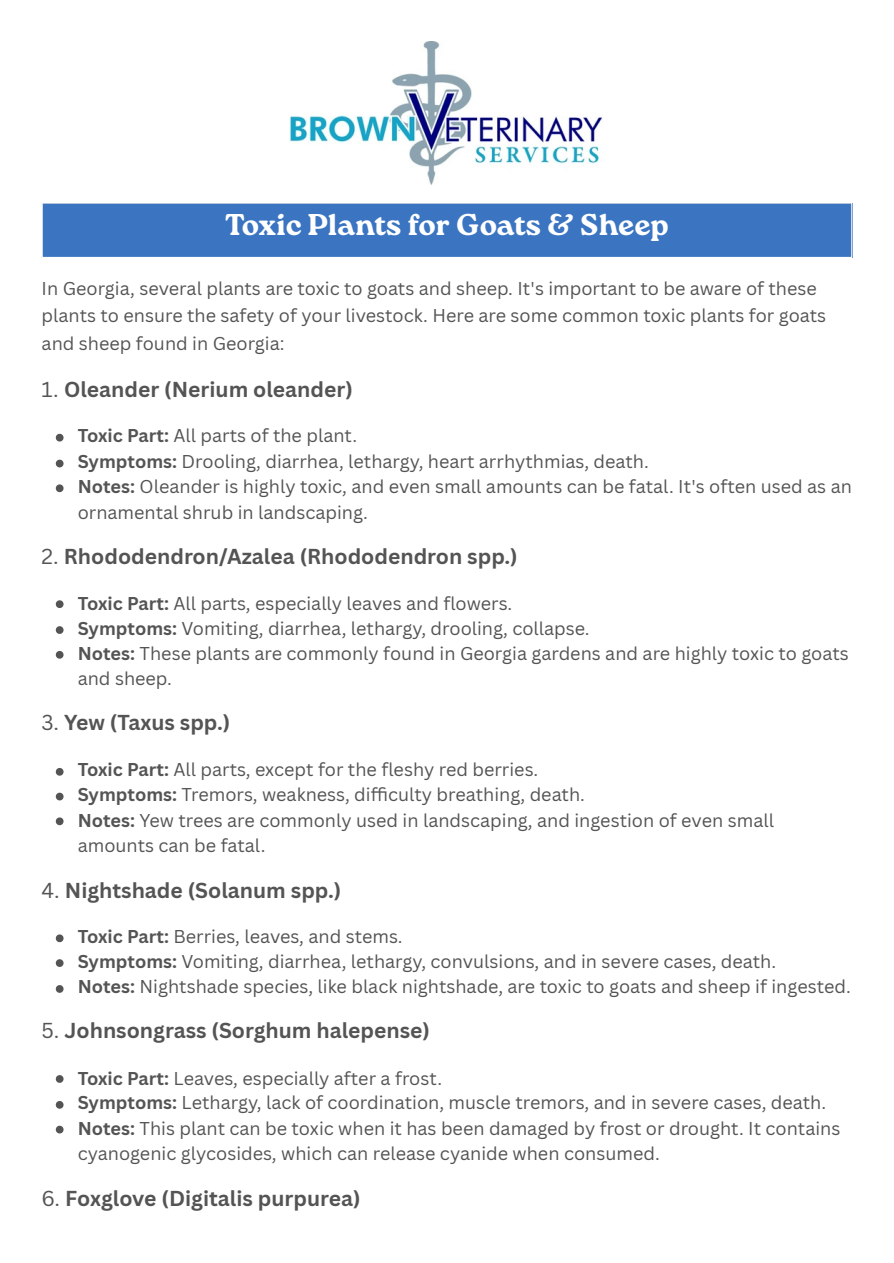
<style>
.page{position:relative;width:894px;height:1263px;background:#fff}
.page>*{position:absolute;margin:0;border:0;box-sizing:border-box;transform-origin:0 0}
.t1{font:30px "Roca One Bl";color:#fff}
.t2{font:700 21px "Canva Sans";color:#545454}
.t3{font:18px/24.8px "Canva Sans";color:#545454}
.s1{font-weight:400}
.s2{font-weight:700}
</style>
<div class="page">
<svg style="left:56px;top:434px;width:7px;height:7px"></svg>
<svg style="left:56px;top:460px;width:7px;height:7px"></svg>
<svg style="left:56px;top:484px;width:7px;height:8px"></svg>
<svg style="left:56px;top:600px;width:7px;height:8px"></svg>
<svg style="left:56px;top:626px;width:7px;height:8px"></svg>
<svg style="left:56px;top:651px;width:7px;height:8px"></svg>
<svg style="left:56px;top:768px;width:7px;height:8px"></svg>
<svg style="left:56px;top:793px;width:7px;height:7px"></svg>
<svg style="left:56px;top:817px;width:7px;height:8px"></svg>
<svg style="left:56px;top:934px;width:7px;height:8px"></svg>
<svg style="left:56px;top:959px;width:7px;height:8px"></svg>
<svg style="left:56px;top:985px;width:7px;height:8px"></svg>
<svg style="left:56px;top:1075px;width:7px;height:8px"></svg>
<svg style="left:56px;top:1101px;width:7px;height:8px"></svg>
<svg style="left:56px;top:1126px;width:7px;height:7px"></svg>
<img style="left:290px;top:42px;width:313px;height:142px">
<div style="left:42px;top:203px;width:809px;height:55px;background:#3b75c2"></div>
<hr style="left:42px;top:204px;width:1px;height:53px;background:#fff">
<hr style="left:850px;top:204px;width:2px;height:53px;background:#fff">
<hr style="left:42px;top:202px;width:810px;height:2px;background:#fff">
<hr style="left:42px;top:257px;width:810px;height:1px;background:#fff">
<p class="t1" style="left:225px;top:207px;width:445px">Toxic Plants for Goats &amp; Sheep</p>
<p class="t3" style="left:42px;top:274px;width:785px;line-height:27.6px">In Georgia, several plants are toxic to goats and sheep. It's important to be aware of these plants to ensure the safety of your livestock. Here are some common toxic plants for goats and sheep found in Georgia:</p>
<h3 class="t2" style="left:42px;top:375px;width:312px"><span class="s1">1.</span> Oleander (Nerium oleander)</h3>
<p class="t3" style="left:78px;top:423px;width:281px"><span class="s2">Toxic Part:</span> All parts of the plant.</p>
<p class="t3" style="left:78px;top:449px;width:572px"><span class="s2">Symptoms:</span> Drooling, diarrhea, lethargy, heart arrhythmias, death.</p>
<p class="t3" style="left:78px;top:473px;width:775px;line-height:25.8px"><span class="s2">Notes:</span> Oleander is highly toxic, and even small amounts can be fatal. It's often used as an ornamental shrub in landscaping.</p>
<h3 class="t2" style="left:42px;top:541px;width:477px"><span class="s1">2.</span> Rhododendron/Azalea (Rhododendron spp.)</h3>
<p class="t3" style="left:78px;top:590px;width:436px"><span class="s2">Toxic Part:</span> All parts, especially leaves and flowers.</p>
<p class="t3" style="left:78px;top:615px;width:513px"><span class="s2">Symptoms:</span> Vomiting, diarrhea, lethargy, drooling, collapse.</p>
<p class="t3" style="left:78px;top:641px;width:772px"><span class="s2">Notes:</span> These plants are commonly found in Georgia gardens and are highly toxic to goats and sheep.</p>
<h3 class="t2" style="left:42px;top:708px;width:190px"><span class="s1">3.</span> Yew (Taxus spp.)</h3>
<p class="t3" style="left:78px;top:757px;width:462px"><span class="s2">Toxic Part:</span> All parts, except for the fleshy red berries.</p>
<p class="t3" style="left:78px;top:782px;width:508px"><span class="s2">Symptoms:</span> Tremors, weakness, diffi culty breathing, death.</p>
<p class="t3" style="left:78px;top:808px;width:697px"><span class="s2">Notes:</span> Yew trees are commonly used in landscaping, and ingestion of even small amounts can be fatal.</p>
<h3 class="t2" style="left:42px;top:875px;width:301px"><span class="s1">4.</span> Nightshade (Solanum spp.)</h3>
<p class="t3" style="left:78px;top:923px;width:326px"><span class="s2">Toxic Part:</span> Berries, leaves, and stems.</p>
<p class="t3" style="left:78px;top:948px;width:699px"><span class="s2">Symptoms:</span> Vomiting, diarrhea, lethargy, convulsions, and in severe cases, death.</p>
<p class="t3" style="left:78px;top:974px;width:774px"><span class="s2">Notes:</span> Nightshade species, like black nightshade, are toxic to goats and sheep if ingested.</p>
<h3 class="t2" style="left:42px;top:1016px;width:390px"><span class="s1">5.</span> Johnsongrass (Sorghum halepense)</h3>
<p class="t3" style="left:78px;top:1065px;width:366px"><span class="s2">Toxic Part:</span> Leaves, especially after a frost.</p>
<p class="t3" style="left:78px;top:1090px;width:749px"><span class="s2">Symptoms:</span> Lethargy, lack of coordination, muscle tremors, and in severe cases, death.</p>
<p class="t3" style="left:78px;top:1116px;width:764px"><span class="s2">Notes:</span> This plant can be toxic when it has been damaged by frost or drought. It contains cyanogenic glycosides, which can release cyanide when consumed.</p>
<h3 class="t2" style="left:42px;top:1184px;width:320px"><span class="s1">6.</span> Foxglove (Digitalis purpurea)</h3>
</div>
